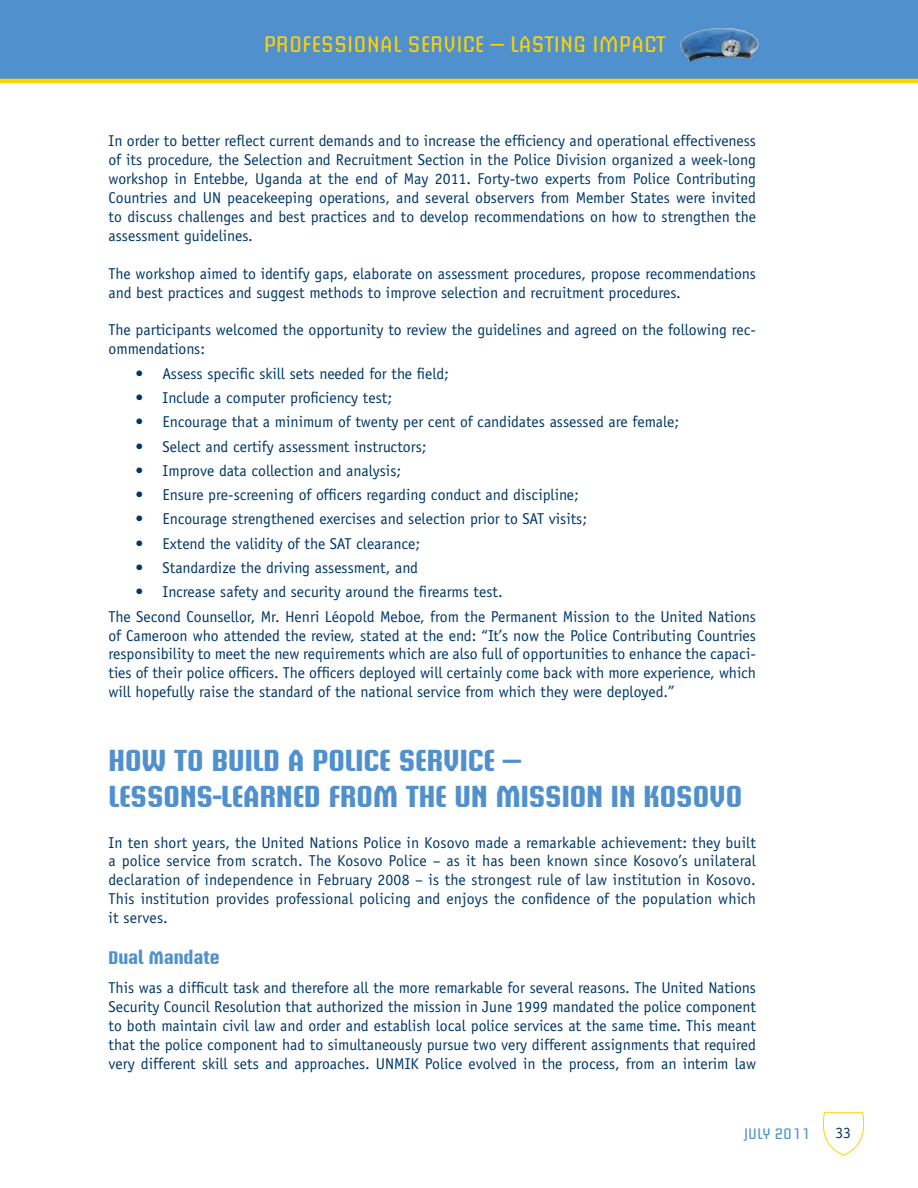
<style>
.page{position:relative;width:918px;height:1188px;background:#fff}
.page>*{position:absolute;margin:0;border:0;box-sizing:border-box;transform-origin:0 0}
.t1{font:700 30px/36px "Briem Akademi Std";color:#5091cd}
.t2{font:22.2px "Briem Akademi Std";color:#ffd200}
.t3{font:700 18px "Briem Akademi Std";color:#5091cd}
.t4{font:15.75px/18.9px "Officina Sans Std";color:#003768;text-align:justify}
.t5{font:15px "Briem Akademi Std";color:#5091cd}
</style>
<div class="page">
<svg style="left:822px;top:1112px;width:42px;height:44px"></svg>
<div style="left:0;top:0;width:918px;height:81px;background:#5091cd"></div>
<img style="left:680px;top:27px;width:79px;height:35px">
<hr style="left:0;top:79px;width:918px;height:4px;background:#ffd200">
<h2 class="t2" style="left:264px;top:32px;width:95px">PROFESSIONA</h2>
<h2 class="t2" style="left:393px;top:32px;width:172px">L SERVICE – LASTING</h2>
<h2 class="t2" style="left:593px;top:32px;width:21px">IMPAC</h2>
<h2 class="t2" style="left:656px;top:32px;width:11px">T</h2>
<p class="t4" style="left:109px;top:132px;width:649px">In order to better reflect current demands and to increase the efficiency and operational effectiveness of its procedure, the Selection and Recruitment Section in the Police Division organized a week-long workshop in Entebbe, Uganda at the end of May 2011. Forty-two experts from Police Contributing Countries and UN peacekeeping operations, and several observers from Member States were invited to discuss challenges and best practices and to develop recommendations on how to strengthen the assessment guidelines.</p>
<p class="t4" style="left:109px;top:264px;width:649px">The workshop aimed to identify gaps, elaborate on assessment procedures, propose recommendations and best practices and suggest methods to improve selection and recruitment procedures.</p>
<p class="t4" style="left:109px;top:321px;width:649px">The participants welcomed the opportunity to review the guidelines and agreed on the following rec&shy;ommendations:</p>
<p class="t4" style="left:136px;top:364px;width:315px">• Assess specific skill sets needed for the field;</p>
<p class="t4" style="left:136px;top:388px;width:258px">• Include a computer proficiency test;</p>
<p class="t4" style="left:136px;top:412px;width:545px">• Encourage that a minimum of twenty per cent of candidates assessed are female;</p>
<p class="t4" style="left:136px;top:437px;width:293px">• Select and certify assessment instructors;</p>
<p class="t4" style="left:136px;top:461px;width:267px">• Improve data collection and analysis;</p>
<p class="t4" style="left:136px;top:485px;width:445px">• Ensure pre-screening of officers regarding conduct and discipline;</p>
<p class="t4" style="left:136px;top:510px;width:453px">• Encourage strengthened exercises and selection prior to SAT visits;</p>
<p class="t4" style="left:136px;top:534px;width:286px">• Extend the validity of the SAT clearance;</p>
<p class="t4" style="left:136px;top:558px;width:284px">• Standardize the driving assessment, and</p>
<p class="t4" style="left:109px;top:580px;width:649px;line-height:24.3px;text-indent:27px">• Increase safety and security around the firearms test.<br>The Second Counsellor, Mr. Henri Léopold Meboe, from the Permanent Mission to the United Nations</p>
<p class="t4" style="left:109px;top:626px;width:649px">of Cameroon who attended the review, stated at the end: “It’s now the Police Contributing Countries responsibility to meet the new requirements which are also full of opportunities to enhance the capaci&shy;ties of their police officers. The officers deployed will certainly come back with more experience, which will hopefully raise the standard of the national service from which they were deployed.”</p>
<h1 class="t1" style="left:109px;top:742px;width:635px">HOW TO BUILD A POLICE SERVICE –<br>LESSONS-LEARNED FROM THE UN MISSION IN KOSOVO</h1>
<p class="t4" style="left:109px;top:833px;width:649px">In ten short years, the United Nations Police in Kosovo made a remarkable achievement: they built a police service from scratch. The Kosovo Police – as it has been known since Kosovo’s unilateral declaration of independence in February 2008 – is the strongest rule of law institution in Kosovo.<br>This institution provides professional policing and enjoys the confidence of the population which it serves.</p>
<p class="t3" style="left:109px;top:947px;width:113px">DUAL MANDATE</p>
<p class="t4" style="left:109px;top:979px;width:649px">This was a difficult task and therefore all the more remarkable for several reasons. The United Nations Security Council Resolution that authorized the mission in June 1999 mandated the police component to both maintain civil law and order and establish local police services at the same time. This meant that the police component had to simultaneously pursue two very different assignments that required very different skill sets and approaches. UNMIK Police evolved in the process, from an interim law</p>
<p class="t5" style="left:744px;top:1125px;width:68px">JULY 2011</p>
<p class="t4" style="left:835px;top:1123px;width:17px">33</p>
</div>
